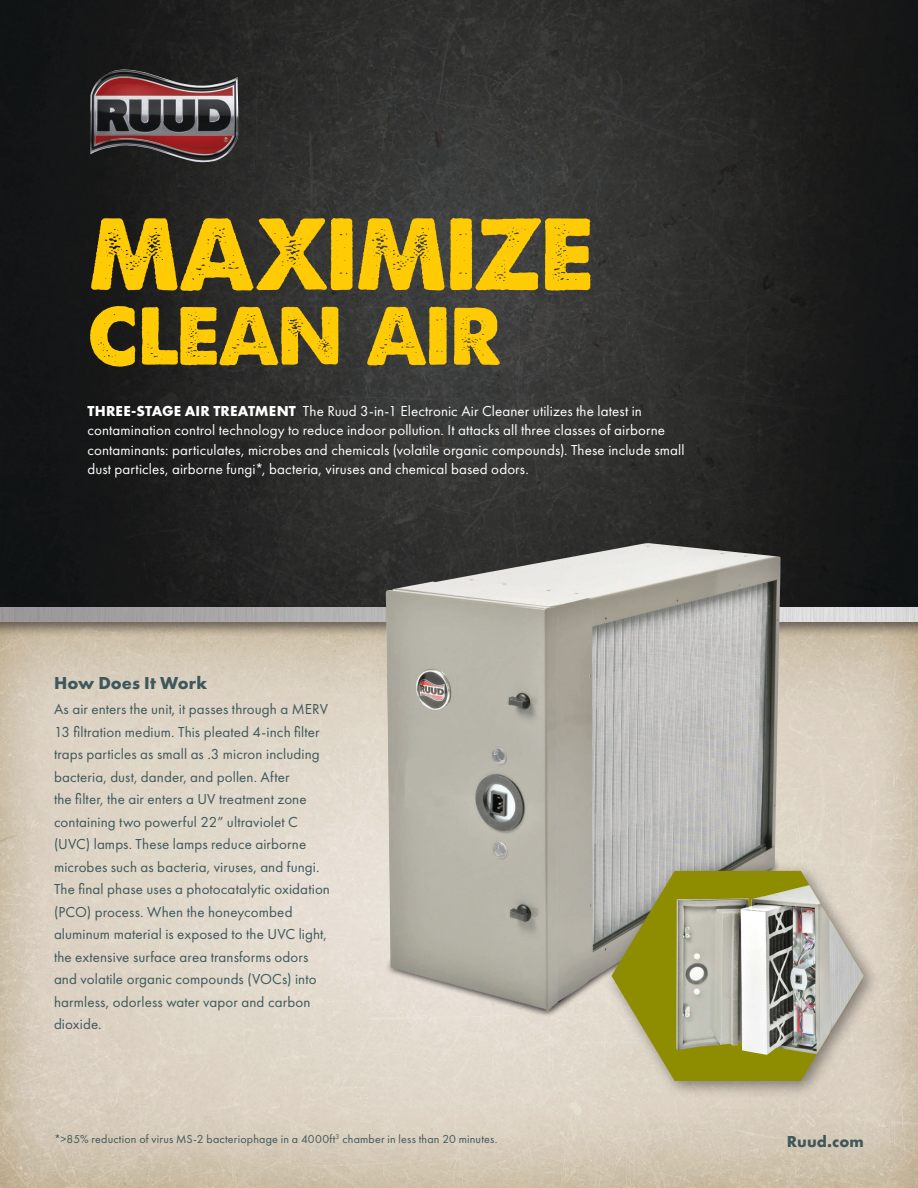
<style>
.page{position:relative;width:918px;height:1188px;background:#fff}
.page>*{position:absolute;margin:0;border:0;box-sizing:border-box;transform-origin:0 0}
.t1{font:96.3px "A Loveof Thunder";letter-spacing:-.035em;color:#ffcb04}
.t2{font:86.25px "A Loveof Thunder";letter-spacing:-.035em;color:#ffcb04}
.t3{font:700 18px "Futura PT";letter-spacing:.005em;color:#3f585b}
.t4{font:700 16.5px "Futura PT";letter-spacing:.005em;color:#3f585b}
.t5{font:15px/22.5px "Futura PT";letter-spacing:.01em;color:#3f585b}
.t6{font:15px "Futura PT";letter-spacing:.01em;color:#fff}
.t7{font:12px "Futura PT";letter-spacing:.015em;color:#3f585b}
.s1{font-weight:700}
</style>
<div class="page">
<img style="left:0;top:0;width:918px;height:603px">
<img style="left:0;top:637px;width:918px;height:551px">
<div style="left:0;top:603px;width:918px;height:34px;background:#231f20;opacity:.6"></div>
<img style="left:0;top:608px;width:918px;height:13px">
<img style="left:90px;top:70px;width:149px;height:93px">
<div style="left:384px;top:826px;width:397px;height:191px;background:#231f20;opacity:.75"></div>
<img style="left:386px;top:543px;width:395px;height:468px">
<div style="left:604px;top:861px;width:277px;height:238px;background:#231f20;opacity:.5"></div>
<svg style="left:612px;top:871px;width:252px;height:210px;fill:#8e8c00"></svg>
<img style="left:676px;top:885px;width:188px;height:170px">
<p class="t1" style="left:87px;top:194px;width:509px">MAXIMIZE</p>
<p class="t2" style="left:87px;top:279px;width:417px">clean air</p>
<p class="t6" style="left:87px;top:402px;width:556px"><span class="s1">THREE-STAGE AIR TREATMENT</span> The Ruud 3-in-1 Electronic Air Cleaner utilizes the latest in</p>
<p class="t6" style="left:87px;top:421px;width:579px">contamination control technology to reduce indoor pollution. It attacks all three classes of airborne</p>
<p class="t6" style="left:87px;top:441px;width:599px">contaminants: particulates, microbes and chemicals (volatile organic compounds). These include small</p>
<p class="t6" style="left:87px;top:460px;width:443px">dust particles, airborne fungi*, bacteria, viruses and chemical based odors.</p>
<p class="t3" style="left:54px;top:671px;width:155px">How Does It Work</p>
<p class="t5" style="left:54px;top:698px;width:278px">As air enters the unit, it passes through a MERV 13 filtration medium. This pleated 4-inch filter traps particles as small as .3 micron including bacteria, dust, dander, and pollen. After<br>the filter, the air enters a UV treatment zone containing two powerful 22” ultraviolet C (UVC) lamps. These lamps reduce airborne microbes such as bacteria, viruses, and fungi.<br>The final phase uses a photocatalytic oxidation (PCO) process. When the honeycombed aluminum material is exposed to the UVC light, the extensive surface area transforms odors and volatile organic compounds (VOCs) into harmless, odorless water vapor and carbon dioxide.</p>
<p class="t7" style="left:54px;top:1132px;width:445px">*&gt;85% reduction of virus MS-2 bacteriophage in a 4000ft<sup>3</sup> chamber in less than 20 minutes.</p>
<p class="t4" style="left:787px;top:1130px;width:79px">Ruud.com</p>
</div>
